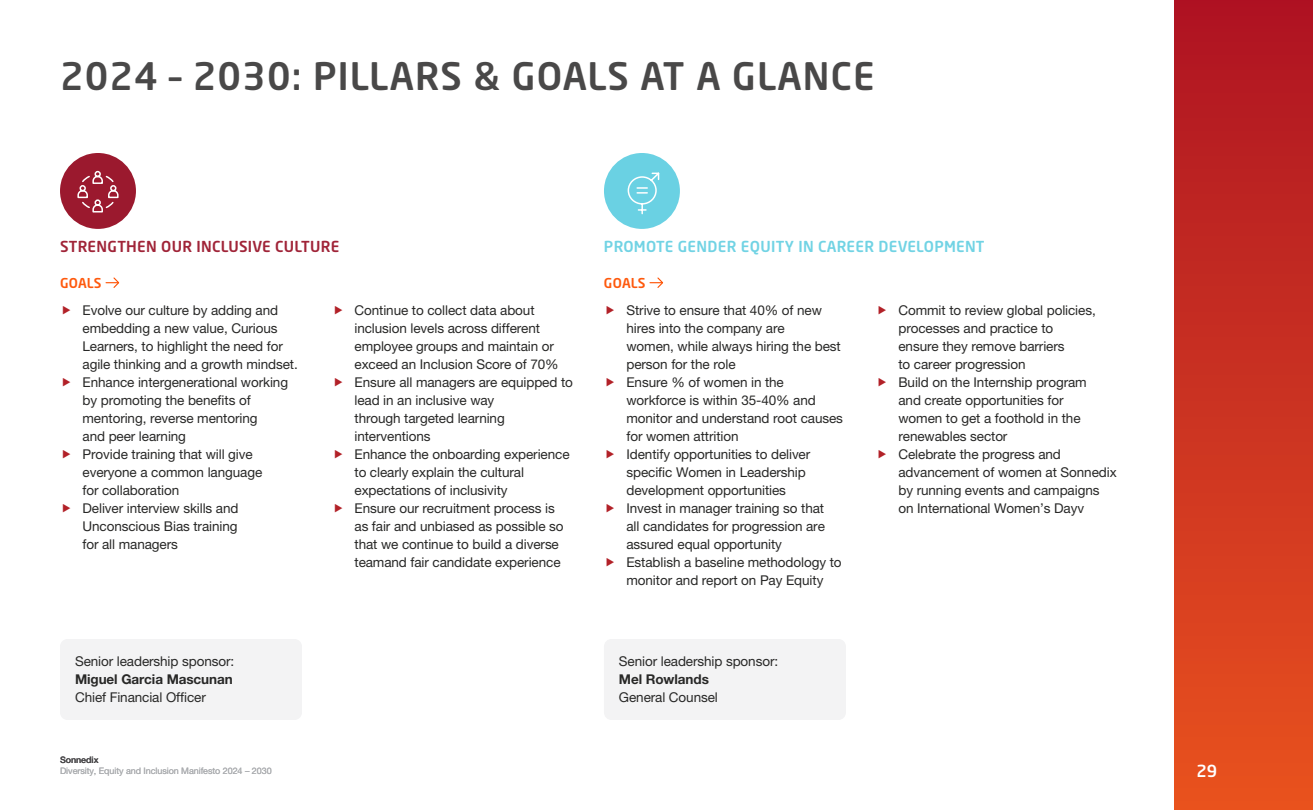
<style>
.page{position:relative;width:1313px;height:810px;background:#fff}
.page>*{position:absolute;margin:0;border:0;box-sizing:border-box;transform-origin:0 0}
.t1{font:500 37.5px "Neo Sans W1 G";letter-spacing:.03em;color:#494848}
.t2{font:500 16.5px "Neo Sans W1 G";color:#fff}
.t3{font:500 15px "Neo Sans W1 G";letter-spacing:.02em;color:#71d3e4}
.t4{font:500 15px "Neo Sans W1 G";letter-spacing:.02em;color:#a02438}
.t5{font:13.5px/18px "Helvetica Neue LT Pro";letter-spacing:-.005em;color:#282827}
.t6{font:700 13.5px "Helvetica Neue LT Pro";letter-spacing:-.005em;color:#282827}
.t7{font:500 13.5px "Neo Sans W1 G";letter-spacing:.005em;color:#fe590d}
.t8{font:9px "Helvetica Neue LT Pro";letter-spacing:-.005em;color:#abadb0}
.t9{font:500 9px "Helvetica Neue LT Pro";letter-spacing:-.005em;color:#4a494b}
</style>
<div class="page">
<div style="left:60px;top:153px;width:76px;height:76px;background:#9b192e;border-radius:50%"></div>
<div style="left:604px;top:153px;width:76px;height:76px;background:#6ad1e3;border-radius:50%"></div>
<svg style="left:627px;top:172px;width:33px;height:43px"></svg>
<svg style="left:77px;top:170px;width:42px;height:43px"></svg>
<svg style="left:106px;top:277px;width:14px;height:11px"></svg>
<svg style="left:650px;top:277px;width:13px;height:11px"></svg>
<div style="left:604px;top:639px;width:242px;height:81px;background:#f3f3f4;border-radius:8px"></div>
<div style="left:60px;top:639px;width:242px;height:81px;background:#f3f3f4;border-radius:8px"></div>
<div style="left:1174px;top:0;width:138px;height:810px;background:linear-gradient(to bottom,#ae1323,#e9521f)"></div>
<h1 class="t1" style="left:60px;top:52px;width:816px">2024 – 2030: PILLARS &amp; GOALS AT A GLANCE</h1>
<p class="t4" style="left:60px;top:237px;width:281px">STRENGTHEN OUR INCLUSIVE CULTURE</p>
<p class="t7" style="left:60px;top:274px;width:43px">GOALS</p>
<p class="t5" style="left:83px;top:301px;width:217px">Evolve our culture by adding and embedding a new value, Curious<br>Learners, to highlight the need for agile thinking and a growth mindset.<br>Enhance intergenerational working by promoting the benefits of mentoring, reverse mentoring<br>and peer learning<br>Provide training that will give everyone a common language<br>for collaboration<br>Deliver interview skills and<br>Unconscious Bias training<br>for all managers</p>
<p class="t5" style="left:354px;top:301px;width:220px">Continue to collect data about inclusion levels across different employee groups and maintain or exceed an Inclusion Score of 70%<br>Ensure all managers are equipped to lead in an inclusive way<br>through targeted learning interventions<br>Enhance the onboarding experience to clearly explain the cultural expectations of inclusivity<br>Ensure our recruitment process is<br>as fair and unbiased as possible so that we continue to build a diverse teamand fair candidate experience</p>
<p class="t5" style="left:75px;top:652px;width:161px">Senior leadership sponsor:</p>
<p class="t6" style="left:75px;top:671px;width:159px">Miguel Garcia Mascunan</p>
<p class="t5" style="left:75px;top:688px;width:132px">Chief Financial Officer</p>
<p class="t9" style="left:60px;top:755px;width:40px">Sonnedix</p>
<p class="t8" style="left:60px;top:765px;width:213px">Diversity, Equity and Inclusion Manifesto 2024 – 2030</p>
<p class="t3" style="left:604px;top:237px;width:382px">PROMOTE GENDER EQUITY IN CAREER DEVELOPMENT</p>
<p class="t7" style="left:604px;top:274px;width:43px">GOALS</p>
<p class="t5" style="left:626px;top:301px;width:218px">Strive to ensure that 40% of new hires into the company are<br>women, while always hiring the best person for the role<br>Ensure % of women in the workforce is within 35-40% and monitor and understand root causes for women attrition<br>Identify opportunities to deliver specific Women in Leadership development opportunities<br>Invest in manager training so that<br>all candidates for progression are assured equal opportunity<br>Establish a baseline methodology to monitor and report on Pay Equity</p>
<p class="t5" style="left:898px;top:301px;width:220px">Commit to review global policies, processes and practice to<br>ensure they remove barriers<br>to career progression<br>Build on the Internship program<br>and create opportunities for<br>women to get a foothold in the renewables sector<br>Celebrate the progress and advancement of women at Sonnedix by running events and campaigns on International Women’s Dayv</p>
<p class="t5" style="left:619px;top:652px;width:161px">Senior leadership sponsor:</p>
<p class="t6" style="left:619px;top:671px;width:91px">Mel Rowlands</p>
<p class="t5" style="left:619px;top:688px;width:100px">General Counsel</p>
<p class="t2" style="left:1196px;top:760px;width:22px">29</p>
</div>
